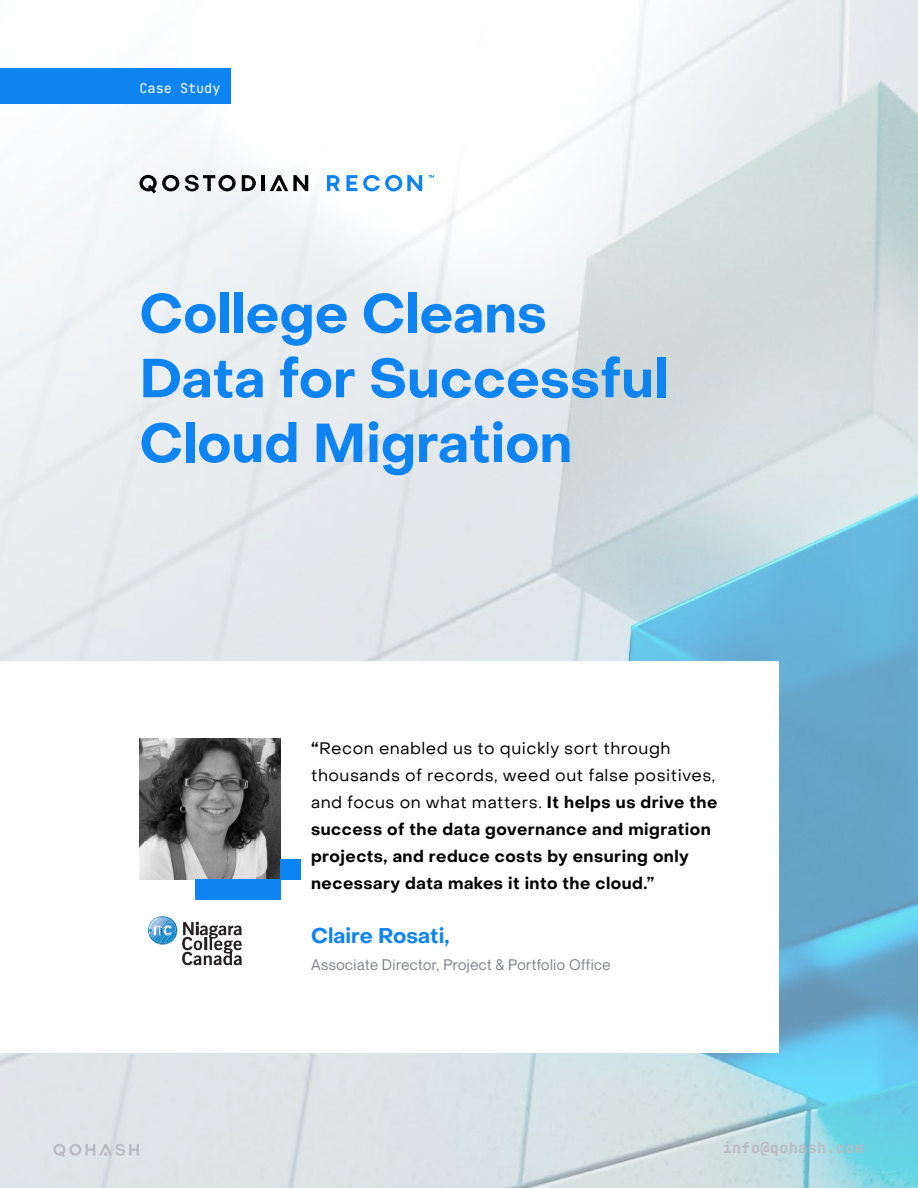
<style>
.page{position:relative;width:918px;height:1188px;background:#fff}
.page>*{position:absolute;margin:0;border:0;box-sizing:border-box;transform-origin:0 0}
.t1{font:700 54px/64.8px "PP Object Sans";color:#0e84f2}
.t2{font:700 21px "PP Object Sans";color:#0e84f2}
.t3{font:700 16.5px/27px "PP Object Sans";letter-spacing:.03em;color:#000}
.t4{font:15px "Neue Montreal";letter-spacing:.03em;color:#83858c}
.t5{font:15px "Jet Brains Mono";letter-spacing:.03em;color:#babbc0}
.t6{font:13.5px "Jet Brains Mono";color:#fff}
.s1{font-weight:400}
</style>
<div class="page">
<img style="left:0;top:0;width:918px;height:1188px">
<svg style="left:53px;top:1144px;width:86px;height:13px"></svg>
<div style="left:1px;top:68px;width:230px;height:36px;background:#0e84f2"></div>
<div style="left:0;top:661px;width:778px;height:392px;background:#fff"></div>
<img style="left:140px;top:739px;width:140px;height:141px">
<div style="left:281px;top:859px;width:20px;height:21px;background:#0e84f2"></div>
<div style="left:195px;top:880px;width:86px;height:20px;background:#0e84f2"></div>
<svg style="left:148px;top:916px;width:94px;height:49px"></svg>
<svg style="left:185px;top:175px;width:51px;height:16px"></svg>
<svg style="left:242px;top:175px;width:14px;height:16px"></svg>
<hr style="left:261px;top:175px;width:4px;height:16px;background:#000">
<svg style="left:270px;top:175px;width:38px;height:16px"></svg>
<svg style="left:140px;top:175px;width:39px;height:18px"></svg>
<svg style="left:346px;top:175px;width:11px;height:16px"></svg>
<svg style="left:327px;top:175px;width:13px;height:16px"></svg>
<svg style="left:363px;top:175px;width:59px;height:16px"></svg>
<svg style="left:429px;top:175px;width:5px;height:3px"></svg>
<p class="t6" style="left:140px;top:79px;width:83px">Case Study</p>
<h1 class="t1" style="left:140px;top:282px;width:530px">College Cleans<br>Data for Successful<br>Cloud Migration</h1>
<p class="t3" style="left:311px;top:735px;width:408px">“<span class="s1">Recon enabled us to quickly sort through thousands of records, weed out false positives, and focus on what matters.</span> It helps us drive the success of the data governance and migration projects, and reduce costs by ensuring only necessary data makes it into the cloud.”</p>
<p class="t2" style="left:311px;top:923px;width:140px">Claire Rosati,</p>
<p class="t4" style="left:311px;top:956px;width:301px">Associate Director, Project &amp; Portfolio Office</p>
<p class="t5" style="left:723px;top:1138px;width:143px">info@qohash.com</p>
</div>
